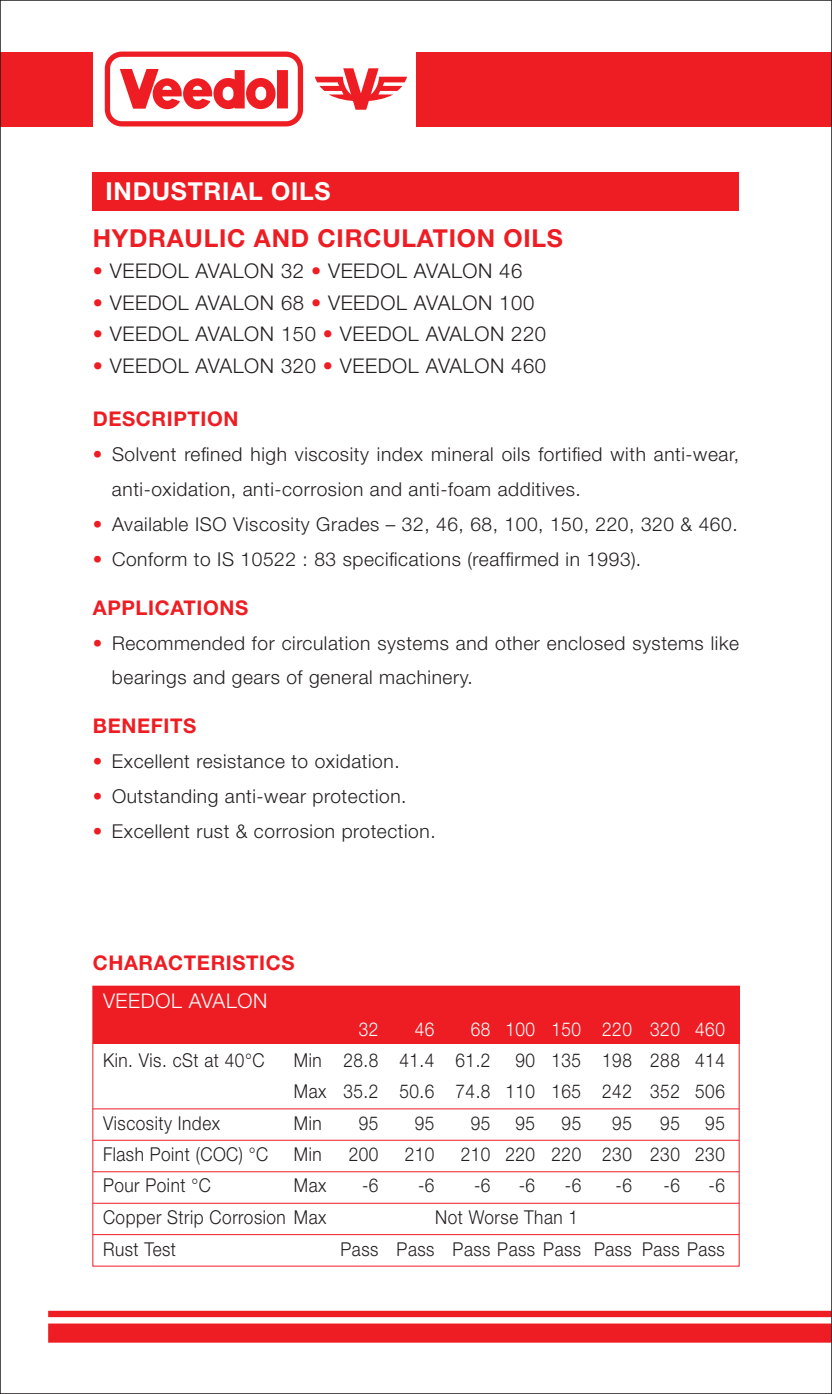
<style>
.page{position:relative;width:832px;height:1394px;background:#fff}
.page>*{position:absolute;margin:0;border:0;box-sizing:border-box;transform-origin:0 0}
.t1{font:700 24.75px "Helvetica Neue";letter-spacing:.03em;color:#ee1d23}
.t2{font:700 24.75px "Helvetica Neue";letter-spacing:.03em;color:#fff}
.t3{font:300 20.25px "Helvetica Neue";letter-spacing:.03em;color:#231f20}
.t4{font:700 20.25px "Helvetica Neue";letter-spacing:.03em;color:#ee1d23}
.t5{font:300 20.25px "Helvetica Neue";letter-spacing:.03em;color:#fff}
.t6{font:300 19.12px/34.9px "Helvetica Neue";letter-spacing:.03em;color:#231f20}
.t7{font:300 19.12px/30.8px "Helvetica Neue";letter-spacing:.03em;color:#231f20;text-align:right;scale:.9 1}
.t8{font:300 19.12px "Helvetica Neue";letter-spacing:.03em;color:#fff;scale:.9 1}
.s1{color:#ee1d23}
</style>
<div class="page">
<div style="left:93px;top:172px;width:645px;height:39px;background:#ee1d23"></div>
<div style="left:93px;top:1016px;width:645px;height:28px;background:#ee1d23"></div>
<div style="left:93px;top:986px;width:645px;height:31px;background:#ee1d23"></div>
<hr style="left:93px;top:1108px;width:645px;height:1px;background:#ee1d23">
<div style="left:92px;top:986px;width:647px;height:280px;border:1px solid #ee1d23"></div>
<hr style="left:93px;top:1140px;width:645px;height:1px;background:#ee1d23">
<hr style="left:93px;top:1171px;width:645px;height:1px;background:#ee1d23">
<hr style="left:93px;top:1203px;width:645px;height:1px;background:#ee1d23">
<hr style="left:93px;top:1234px;width:645px;height:1px;background:#ee1d23">
<svg style="left:48px;top:1311px;width:781px;height:31px"></svg>
<div style="left:416px;top:52px;width:415px;height:74px;background:#ee1d23"></div>
<div style="left:0;top:52px;width:93px;height:74px;background:#ee1d23"></div>
<svg style="left:315px;top:68px;width:92px;height:42px"></svg>
<svg style="left:105px;top:52px;width:198px;height:74px"></svg>
<p class="t2" style="left:105px;top:176px;width:226px">INDUSTRIAL OILS</p>
<p class="t1" style="left:93px;top:223px;width:471px">HYDRAULIC AND CIRCULATION OILS</p>
<p class="t3" style="left:93px;top:255px;width:431px"><span class="s1">•</span> VEEDOL AVALON 32 <span class="s1">•</span> VEEDOL AVALON 46</p>
<p class="t3" style="left:93px;top:286px;width:443px"><span class="s1">•</span> VEEDOL AVALON 68 <span class="s1">•</span> VEEDOL AVALON 100</p>
<p class="t3" style="left:93px;top:318px;width:454px"><span class="s1">•</span> VEEDOL AVALON 150 <span class="s1">•</span> VEEDOL AVALON 220</p>
<p class="t3" style="left:93px;top:349px;width:454px"><span class="s1">•</span> VEEDOL AVALON 320 <span class="s1">•</span> VEEDOL AVALON 460</p>
<p class="t4" style="left:93px;top:407px;width:147px">DESCRIPTION</p>
<p class="t6" style="left:112px;top:436px;width:628px;text-indent:-19px"><span class="s1">•</span> Solvent refined high viscosity index mineral oils fortified with anti-wear, anti-oxidation, anti-corrosion and anti-foam additives.</p>
<p class="t6" style="left:93px;top:506px;width:646px"><span class="s1">•</span> Available ISO Viscosity Grades – 32, 46, 68, 100, 150, 220, 320 &amp; 460.</p>
<p class="t6" style="left:93px;top:541px;width:549px"><span class="s1">•</span> Conform to IS 10522 : 83 specifications (reaffirmed in 1993).</p>
<p class="t4" style="left:93px;top:595px;width:157px">APPLICATIONS</p>
<p class="t6" style="left:112px;top:624px;width:628px;text-indent:-19px"><span class="s1">•</span> Recommended for circulation systems and other enclosed systems like bearings and gears of general machinery.</p>
<p class="t4" style="left:93px;top:713px;width:105px">BENEFITS</p>
<p class="t6" style="left:93px;top:743px;width:308px"><span class="s1">•</span> Excellent resistance to oxidation.</p>
<p class="t6" style="left:93px;top:777px;width:315px"><span class="s1">•</span> Outstanding anti-wear protection.</p>
<p class="t6" style="left:93px;top:812px;width:344px"><span class="s1">•</span> Excellent rust &amp; corrosion protection.</p>
<p class="t4" style="left:93px;top:951px;width:203px">CHARACTERISTICS</p>
<p class="t5" style="left:103px;top:984px;width:166px">VEEDOL AVALON</p>
<p class="t8" style="left:359px;top:1014px;width:23px">32</p>
<p class="t8" style="left:414px;top:1014px;width:23px">46</p>
<p class="t8" style="left:470px;top:1014px;width:283px">68 100 150 220 320 460</p>
<p class="t7" style="left:103px;top:1044px;width:181px">Kin. Vis. cSt at 40°C</p>
<p class="t7" style="left:294px;top:1044px;width:220px">Min 28.8 41.4 61.2</p>
<p class="t7" style="left:294px;top:1044px;width:480px">90 135 198 288 414<br>Max 35.2 50.6 74.8 110 165 242 352 506</p>
<p class="t7" style="left:103px;top:1107px;width:131px">Viscosity Index</p>
<p class="t7" style="left:294px;top:1107px;width:32px">Min</p>
<p class="t7" style="left:359px;top:1107px;width:23px">95</p>
<p class="t7" style="left:414px;top:1107px;width:23px">95</p>
<p class="t7" style="left:470px;top:1107px;width:23px">95</p>
<p class="t7" style="left:515px;top:1107px;width:23px">95</p>
<p class="t7" style="left:561px;top:1107px;width:23px">95</p>
<p class="t7" style="left:612px;top:1107px;width:23px">95</p>
<p class="t7" style="left:660px;top:1107px;width:23px">95</p>
<p class="t7" style="left:705px;top:1107px;width:23px">95</p>
<p class="t7" style="left:103px;top:1138px;width:185px">Flash Point (COC) °C</p>
<p class="t7" style="left:294px;top:1138px;width:32px">Min</p>
<p class="t7" style="left:348px;top:1138px;width:35px">200</p>
<p class="t7" style="left:404px;top:1138px;width:35px">210</p>
<p class="t7" style="left:460px;top:1138px;width:295px">210 220 220 230 230 230</p>
<p class="t7" style="left:103px;top:1169px;width:121px">Pour Point °C</p>
<p class="t7" style="left:294px;top:1169px;width:38px">Max</p>
<p class="t7" style="left:362px;top:1169px;width:20px">-6</p>
<p class="t7" style="left:418px;top:1169px;width:20px">-6</p>
<p class="t7" style="left:474px;top:1169px;width:20px">-6</p>
<p class="t7" style="left:518px;top:1169px;width:20px">-6</p>
<p class="t7" style="left:564px;top:1169px;width:20px">-6</p>
<p class="t7" style="left:615px;top:1169px;width:20px">-6</p>
<p class="t7" style="left:663px;top:1169px;width:20px">-6</p>
<p class="t7" style="left:708px;top:1169px;width:20px">-6</p>
<p class="t7" style="left:103px;top:1200px;width:250px">Copper Strip Corrosion Max</p>
<p class="t7" style="left:435px;top:1200px;width:160px">Not Worse Than 1</p>
<p class="t7" style="left:103px;top:1232px;width:83px">Rust Test</p>
<p class="t7" style="left:340px;top:1232px;width:428px">Pass Pass Pass Pass Pass Pass Pass Pass</p>
</div>
